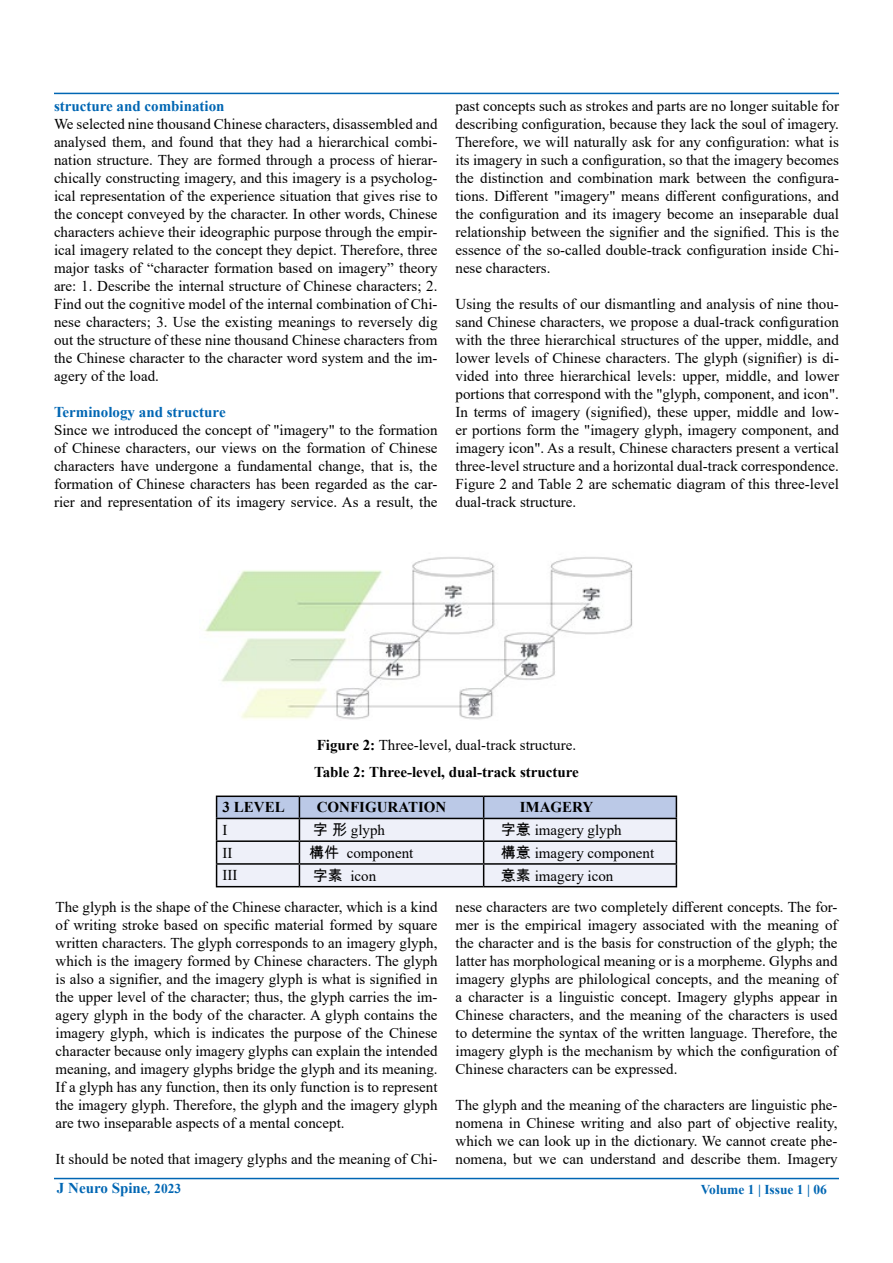
<style>
.page{position:relative;width:893px;height:1263px;background:#fff}
.page>*{position:absolute;margin:0;border:0;box-sizing:border-box;transform-origin:0 0}
.t1{font:15px/18px "Times New Roman";color:#000;text-align:justify}
.t2{font:700 15px/26.4px "Times New Roman";color:#000}
.t3{font:700 15px "Times New Roman";color:#0066b3}
.t4{font:700 13.5px "Times New Roman";color:#0066b3}
.s1{font-weight:400}
.s2{font-family:"Arial Unicode MS"}
.s3{font-style:italic;font-size:13.5px}
.s4{font-size:13.5px}
</style>
<div class="page">
<hr style="left:54px;top:1178px;width:785px;height:1px;background:#0066b3">
<hr style="left:54px;top:93px;width:785px;height:1px;background:#0066b3">
<img style="left:204px;top:557px;width:429px;height:163px">
<hr style="left:216px;top:795px;width:83px;height:2px;background:#000">
<hr style="left:299px;top:795px;width:185px;height:2px;background:#000">
<hr style="left:484px;top:795px;width:193px;height:2px;background:#000">
<svg style="left:216px;top:796px;width:461px;height:90px;background:#d0d5e2"></svg>
<hr style="left:216px;top:886px;width:83px;height:1px;background:#000">
<hr style="left:299px;top:886px;width:185px;height:1px;background:#000">
<hr style="left:484px;top:886px;width:193px;height:1px;background:#000">
<p class="t3" style="left:54px;top:95px;width:172px">structure and combination</p>
<p class="t1" style="left:54px;top:114px;width:385px">We selected nine thousand Chinese characters, disassembled and analysed them, and found that they had a hierarchical combi&shy;nation structure. They are formed through a process of hierar&shy;chically constructing imagery, and this imagery is a psycholog&shy;ical representation of the experience situation that gives rise to the concept conveyed by the character. In other words, Chinese characters achieve their ideographic purpose through the empir&shy;ical imagery related to the concept they depict. Therefore, three major tasks of “character formation based on imagery” theory are: 1. Describe the internal structure of Chinese characters; 2.<br>Find out the cognitive model of the internal combination of Chi&shy;nese characters; 3. Use the existing meanings to reversely dig out the structure of these nine thousand Chinese characters from the Chinese character to the character word system and the im&shy;agery of the load.</p>
<p class="t3" style="left:54px;top:401px;width:173px">Terminology and structure</p>
<p class="t1" style="left:54px;top:420px;width:385px">Since we introduced the concept of "imagery" to the formation of Chinese characters, our views on the formation of Chinese characters have undergone a fundamental change, that is, the formation of Chinese characters has been regarded as the car&shy;rier and representation of its imagery service. As a result, the</p>
<p class="t1" style="left:455px;top:97px;width:385px">past concepts such as strokes and parts are no longer suitable for describing configuration, because they lack the soul of imagery.<br>Therefore, we will naturally ask for any configuration: what is its imagery in such a configuration, so that the imagery becomes the distinction and combination mark between the configura&shy;tions. Different "imagery" means different configurations, and the configuration and its imagery become an inseparable dual relationship between the signifier and the signified. This is the essence of the so-called double-track configuration inside Chi&shy;nese characters.</p>
<p class="t1" style="left:455px;top:295px;width:385px">Using the results of our dismantling and analysis of nine thou&shy;sand Chinese characters, we propose a dual-track configuration with the three hierarchical structures of the upper, middle, and lower levels of Chinese characters. The glyph (signifier) is di&shy;vided into three hierarchical levels: upper, middle, and lower portions that correspond with the "glyph, component, and icon".<br>In terms of imagery (signified), these upper, middle and low&shy;er portions form the "imagery glyph, imagery component, and imagery icon". As a result, Chinese characters present a vertical three-level structure and a horizontal dual-track correspondence.<br>Figure 2 and Table 2 are schematic diagram of this three-level dual-track structure.</p>
<p class="t2" style="left:314px;top:732px;width:266px">Figure 2: <span class="s1">Three-level, dual-track structure.<br></span>Table 2: Three-level, dual-track structure</p>
<p class="t2" style="left:223px;top:794px;width:64px">3 LEVEL</p>
<p class="t2" style="left:317px;top:794px;width:131px">CONFIGURATION</p>
<p class="t2" style="left:520px;top:794px;width:75px">IMAGERY</p>
<p class="t1" style="left:223px;top:820px;width:6px">I</p>
<p class="t1" style="left:313px;top:821px;width:74px"><span class="s2">字 形</span> glyph</p>
<p class="t1" style="left:501px;top:821px;width:122px"><span class="s2">字意</span> imagery glyph</p>
<p class="t1" style="left:223px;top:843px;width:11px">II</p>
<p class="t1" style="left:309px;top:843px;width:106px"><span class="s2">構件</span> component</p>
<p class="t1" style="left:501px;top:843px;width:155px"><span class="s2">構意</span> imagery component</p>
<p class="t1" style="left:223px;top:866px;width:16px">III</p>
<p class="t1" style="left:313px;top:866px;width:65px"><span class="s2">字素</span> icon</p>
<p class="t1" style="left:501px;top:866px;width:114px"><span class="s2">意素</span> imagery icon</p>
<p class="t1" style="left:56px;top:898px;width:384px">The glyph is the shape of the Chinese character, which is a kind of writing stroke based on specific material formed by square written characters. The glyph corresponds to an imagery glyph, which is the imagery formed by Chinese characters. The glyph is also a signifier, and the imagery glyph is what is signified in the upper level of the character; thus, the glyph carries the im&shy;agery glyph in the body of the character. A glyph contains the imagery glyph, which is indicates the purpose of the Chinese character because only imagery glyphs can explain the intended meaning, and imagery glyphs bridge the glyph and its meaning.<br>If a glyph has any function, then its only function is to represent the imagery glyph. Therefore, the glyph and the imagery glyph are two inseparable aspects of a mental concept.</p>
<p class="t1" style="left:56px;top:1150px;width:383px">It should be noted that imagery glyphs and the meaning of Chi-</p>
<p class="t1" style="left:456px;top:898px;width:384px">nese characters are two completely different concepts. The for&shy;mer is the empirical imagery associated with the meaning of the character and is the basis for construction of the glyph; the latter has morphological meaning or is a morpheme. Glyphs and imagery glyphs are philological concepts, and the meaning of a character is a linguistic concept. Imagery glyphs appear in Chinese characters, and the meaning of the characters is used to determine the syntax of the written language. Therefore, the imagery glyph is the mechanism by which the configuration of Chinese characters can be expressed.</p>
<p class="t1" style="left:456px;top:1096px;width:384px">The glyph and the meaning of the characters are linguistic phe&shy;nomena in Chinese writing and also part of objective reality, which we can look up in the dictionary. We cannot create phe&shy;nomena, but we can understand and describe them. Imagery</p>
<p class="t3" style="left:57px;top:1177px;width:126px">J Neuro Spine<span class="s3">,</span> <span class="s4">2023</span></p>
<p class="t4" style="left:701px;top:1180px;width:128px">Volume 1 | Issue 1 | 06</p>
</div>
